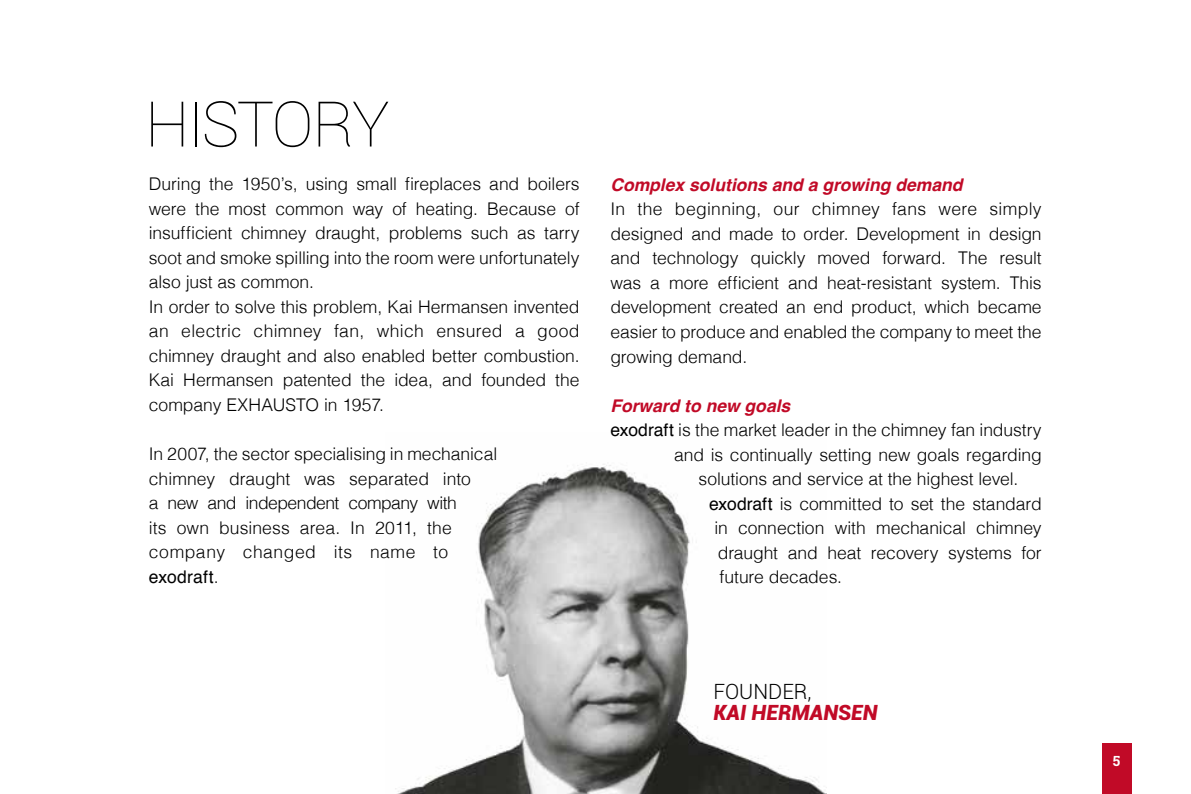
<style>
.page{position:relative;width:1191px;height:794px;background:#fff}
.page>*{position:absolute;margin:0;border:0;box-sizing:border-box;transform-origin:0 0}
.t1{font:100 63px "Roboto";letter-spacing:-.04em;color:#000}
.t2{font:italic 900 21px "Roboto";color:#c10a27}
.t3{font:300 21px "Roboto";color:#000}
.t4{font:300 17.5px/24.5px "Helvetica";letter-spacing:-.005em;color:#000}
.t5{font:italic 700 17.5px "Helvetica";color:#c10a27}
.t6{font:700 14px "Roboto Slab";color:#fff}
.s1{font-weight:400}
</style>
<div class="page">
<div style="left:1101px;top:743px;width:30px;height:51px;background:#c10a27"></div>
<img style="left:395px;top:464px;width:431px;height:330px">
<h1 class="t1" style="left:145px;top:80px;width:246px">H ISTORY</h1>
<p class="t4" style="left:149px;top:171px;width:432px">During the 1950’s, using small fireplaces and boilers were the most common way of heating. Because of insufficient chimney draught, problems such as tarry soot and smoke spilling into the room were unfortunately also just as common.<br>In order to solve this problem, Kai Hermansen invented an electric chimney fan, which ensured a good chimney draught and also enabled better combustion.<br>Kai Hermansen patented the idea, and founded the company EXHAUSTO in 1957.</p>
<p class="t4" style="left:149px;top:441px;width:350px">In 2007, the sector specialising in mechanical chimney draught was separated into<br>a new and independent company with<br>its own business area. In 2011, the company changed its name to <span class="s1">exodraft</span>.</p>
<p class="t5" style="left:610px;top:170px;width:354px">Complex solutions and a growing demand</p>
<p class="t4" style="left:610px;top:196px;width:433px;text-align:justify">In the beginning, our chimney fans were simply designed and made to order. Development in design and technology quickly moved forward. The result was a more efficient and heat-resistant system. This development created an end product, which became easier to produce and enabled the company to meet the growing demand.</p>
<p class="t5" style="left:610px;top:391px;width:181px">Forward to new goals</p>
<p class="t4" style="left:610px;top:417px;width:433px"><span class="s1">exodraft</span> is the market leader in the chimney fan industry</p>
<p class="t4" style="left:674px;top:441px;width:369px">and is continually setting new goals regarding</p>
<p class="t4" style="left:698px;top:466px;width:321px">solutions and service at the highest level.</p>
<p class="t4" style="left:709px;top:490px;width:334px"><span class="s1">exodraft</span> is committed to set the standard</p>
<p class="t4" style="left:714px;top:515px;width:329px">in connection with mechanical chimney</p>
<p class="t4" style="left:718px;top:539px;width:325px">draught and heat recovery systems for</p>
<p class="t4" style="left:719px;top:564px;width:124px">future decades.</p>
<p class="t3" style="left:713px;top:676px;width:100px">FOUNDER,</p>
<p class="t2" style="left:713px;top:697px;width:166px">KAI HERMANSEN</p>
<p class="t6" style="left:1112px;top:751px;width:9px">5</p>
</div>
